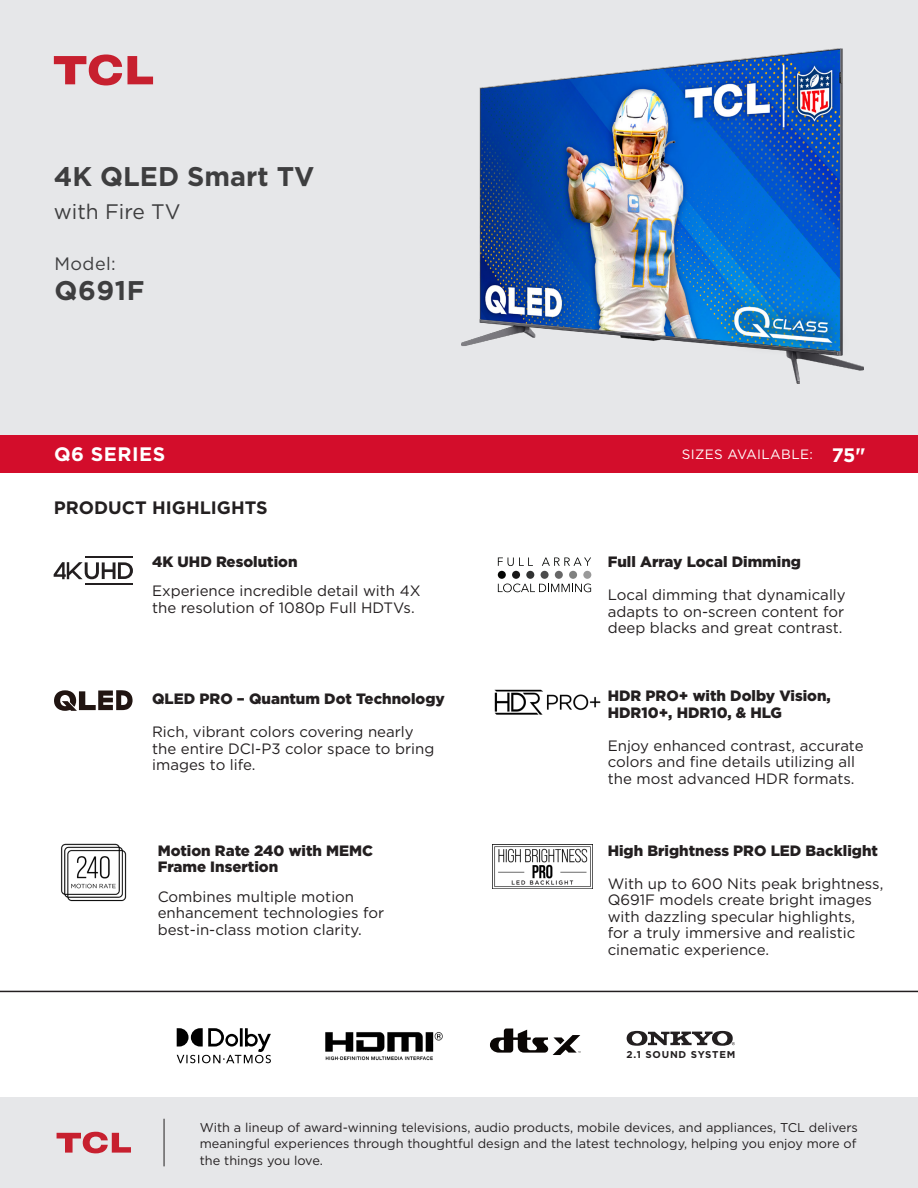
<style>
.page{position:relative;width:918px;height:1188px;background:#fff}
.page>*{position:absolute;margin:0;border:0;box-sizing:border-box;transform-origin:0 0}
.t1{font:700 27px "Gotham";color:#3e3e3f}
.t2{font:21px "Gotham";color:#3e3e3f}
.t3{font:700 19.5px "Gotham";letter-spacing:.025em;color:#fff}
.t4{font:700 18px "Gotham";color:#231f20}
.t5{font:18px "Gotham";letter-spacing:.025em;color:#3e3e3f}
.t6{font:15px/16.5px "Gotham";color:#231f20}
.t7{font:900 15px/16.5px "Gotham";color:#231f20}
.t8{font:13.5px "Gotham";letter-spacing:.025em;color:#fff}
.t9{font:12.75px/16.5px "Gotham";color:#231f20;text-align:justify}
.t10{font:700 9.9px "Gotham";letter-spacing:.08em;color:#231f20}
</style>
<div class="page">
<div style="left:0;top:0;width:918px;height:463px;background:#e6e7e9"></div>
<div style="left:0;top:435px;width:918px;height:38px;background:#d30d2b"></div>
<div style="left:0;top:1097px;width:918px;height:91px;background:#e6e7e9"></div>
<hr style="left:164px;top:1119px;width:1px;height:47px;background:#231f20">
<svg style="left:57px;top:1132px;width:74px;height:21px"></svg>
<img style="left:461px;top:48px;width:402px;height:336px">
<svg style="left:54px;top:55px;width:99px;height:30px"></svg>
<hr style="left:0;top:991px;width:918px;height:1px;background:#231f20">
<hr style="left:85px;top:583px;width:48px;height:2px;background:#231f20">
<hr style="left:85px;top:556px;width:48px;height:1px;background:#231f20">
<svg style="left:54px;top:562px;width:79px;height:17px"></svg>
<img style="left:61px;top:843px;width:66px;height:59px">
<svg style="left:54px;top:690px;width:79px;height:21px"></svg>
<img style="left:494px;top:689px;width:107px;height:26px">
<div style="left:498px;top:571px;width:8px;height:8px;background:#040503;border-radius:50%"></div>
<div style="left:555px;top:571px;width:8px;height:8px;background:#666;border-radius:50%"></div>
<div style="left:569px;top:571px;width:8px;height:8px;background:#808180;border-radius:50%"></div>
<div style="left:583px;top:571px;width:8px;height:8px;background:#999;border-radius:50%"></div>
<div style="left:512px;top:571px;width:8px;height:8px;background:#181717;border-radius:50%"></div>
<div style="left:526px;top:571px;width:8px;height:8px;background:#313232;border-radius:50%"></div>
<div style="left:541px;top:571px;width:8px;height:8px;background:#4c4c4c;border-radius:50%"></div>
<svg style="left:498px;top:558px;width:35px;height:8px"></svg>
<svg style="left:542px;top:558px;width:49px;height:8px"></svg>
<svg style="left:498px;top:584px;width:93px;height:8px"></svg>
<img style="left:492px;top:845px;width:101px;height:44px">
<img style="left:325px;top:1032px;width:118px;height:29px">
<svg style="left:490px;top:1029px;width:91px;height:26px"></svg>
<svg style="left:177px;top:1028px;width:94px;height:35px"></svg>
<svg style="left:627px;top:1031px;width:108px;height:15px"></svg>
<p class="t1" style="left:54px;top:159px;width:262px">4K QLED Smart TV</p>
<p class="t2" style="left:54px;top:199px;width:128px">with Fire TV</p>
<p class="t5" style="left:54px;top:252px;width:63px">Model:</p>
<p class="t1" style="left:54px;top:273px;width:92px">Q691F</p>
<p class="t3" style="left:54px;top:442px;width:112px">Q6 SERIES</p>
<p class="t8" style="left:682px;top:446px;width:133px">SIZES AVAILABLE:</p>
<p class="t3" style="left:832px;top:442px;width:36px">75"</p>
<p class="t4" style="left:54px;top:496px;width:215px">PRODUCT HIGHLIGHTS</p>
<p class="t7" style="left:152px;top:553px;width:147px">4K UHD Resolution</p>
<p class="t6" style="left:152px;top:582px;width:270px">Experience incredible detail with 4X the resolution of 1080p Full HDTVs.</p>
<p class="t7" style="left:152px;top:690px;width:294px">QLED PRO – Quantum Dot Technology</p>
<p class="t6" style="left:152px;top:724px;width:284px">Rich, vibrant colors covering nearly the entire DCI-P3 color space to bring images to life.</p>
<p class="t7" style="left:158px;top:842px;width:217px">Motion Rate 240 with MEMC<br>Frame Insertion</p>
<p class="t6" style="left:158px;top:888px;width:228px">Combines multiple motion enhancement technologies for best-in-class motion clarity.</p>
<p class="t7" style="left:608px;top:553px;width:195px">Full Array Local Dimming</p>
<p class="t6" style="left:608px;top:586px;width:240px;text-align:justify">Local dimming that dynamically adapts to on-screen content for deep blacks and great contrast.</p>
<p class="t7" style="left:608px;top:687px;width:225px">HDR PRO+ with Dolby Vision,<br>HDR10+, HDR10, &amp; HLG</p>
<p class="t6" style="left:608px;top:737px;width:257px">Enjoy enhanced contrast, accurate colors and fine details utilizing all the most advanced HDR formats.</p>
<p class="t7" style="left:608px;top:842px;width:272px">High Brightness PRO LED Backlight</p>
<p class="t6" style="left:608px;top:875px;width:277px">With up to 600 Nits peak brightness, Q691F models create bright images with dazzling specular highlights,<br>for a truly immersive and realistic cinematic experience.</p>
<p class="t10" style="left:627px;top:1048px;width:110px">2.1 SOUND SYSTEM</p>
<p class="t9" style="left:200px;top:1119px;width:660px">With a lineup of award-winning televisions, audio products, mobile devices, and appliances, TCL delivers meaningful experiences through thoughtful design and the latest technology, helping you enjoy more of the things you love.</p>
</div>
